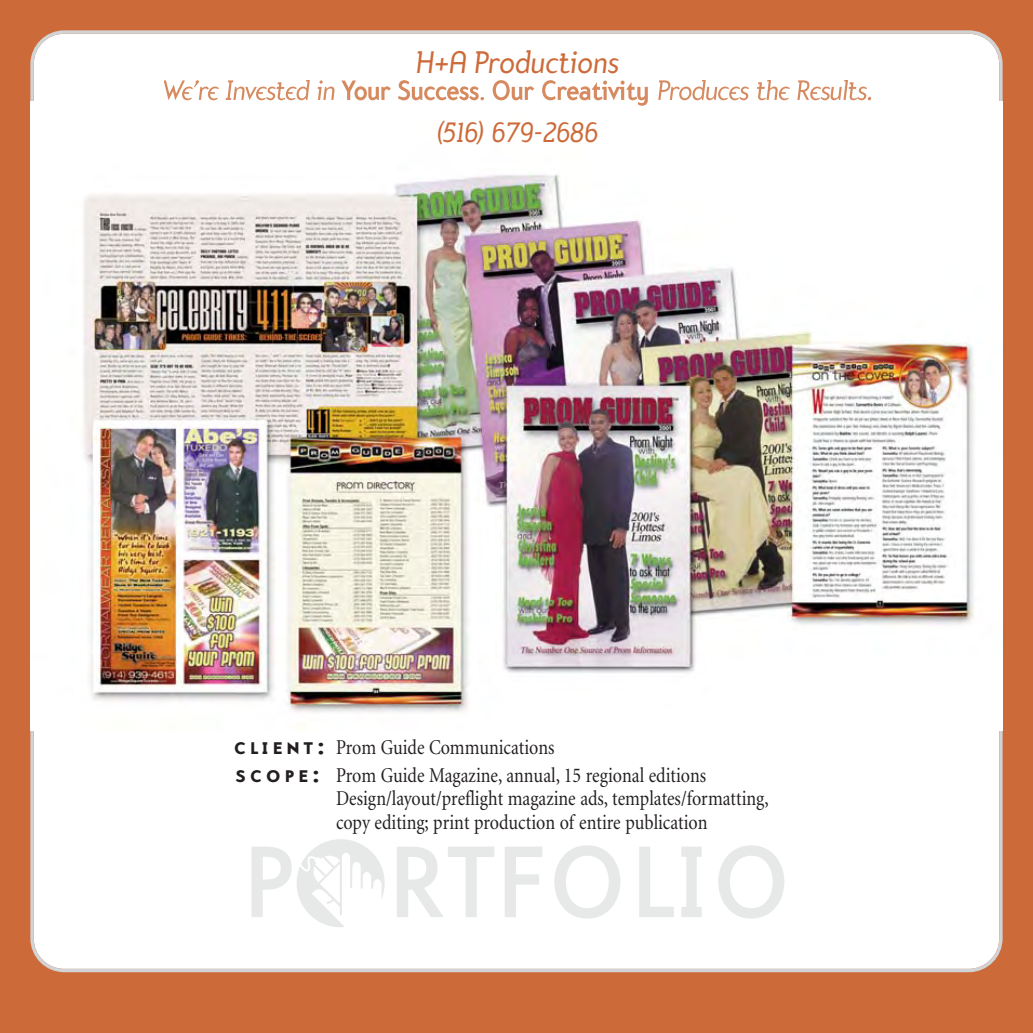
<style>
.page{position:relative;width:1033px;height:1033px;background:#cc6a39}
.page>*{position:absolute;margin:0;border:0;box-sizing:border-box;transform-origin:0 0}
.t1{font:162px "Mercury Small Caps";color:#e7e8e8}
.t2{font:italic 33.75px "Mercury Alternative";letter-spacing:-.025em;color:#cc6a39}
.t3{font:italic 30.38px "Mercury Alternative";letter-spacing:-.05em;color:#cc6a39}
.t4{font:21.15px/27.4px "Minion";color:#231f20;scale:.85 1}
.s1{font-family:"Mercury Bold Small Caps";font-size:27px}
</style>
<div class="page">
<div style="left:30px;top:30px;width:972px;height:942px;background:#fff"></div>
<img style="left:30px;top:101px;width:972px;height:630px">
<svg style="left:297px;top:839px;width:88px;height:88px;background:#f5f5f5"></svg>
<svg style="left:164px;top:80px;width:170px;height:20px;background:#f4e0d6"></svg>
<svg style="left:341px;top:80px;width:143px;height:20px;background:#f1d8ca"></svg>
<svg style="left:493px;top:80px;width:155px;height:26px;background:#f3ded3"></svg>
<svg style="left:658px;top:80px;width:184px;height:20px;background:#f3dfd4"></svg>
<h2 class="t2" style="left:414px;top:50px;width:206px">H+A Productions</h2>
<h3 class="t3" style="left:435px;top:122px;width:164px">(516) 679-2686</h3>
<p class="t4" style="left:233px;top:735px;width:557px"><span class="s1">client:</span> Prom Guide Communications<br><span class="s1">scope:</span> Prom Guide Magazine, annual, 15 regional editions</p>
<p class="t4" style="left:336px;top:788px;width:510px;line-height:23.6px">Design/layout/preflight magazine ads, templates/formatting, copy editing; print production of entire publication</p>
<h1 class="t1" style="left:241px;top:766px;width:553px">p rtfolio</h1>
</div>
